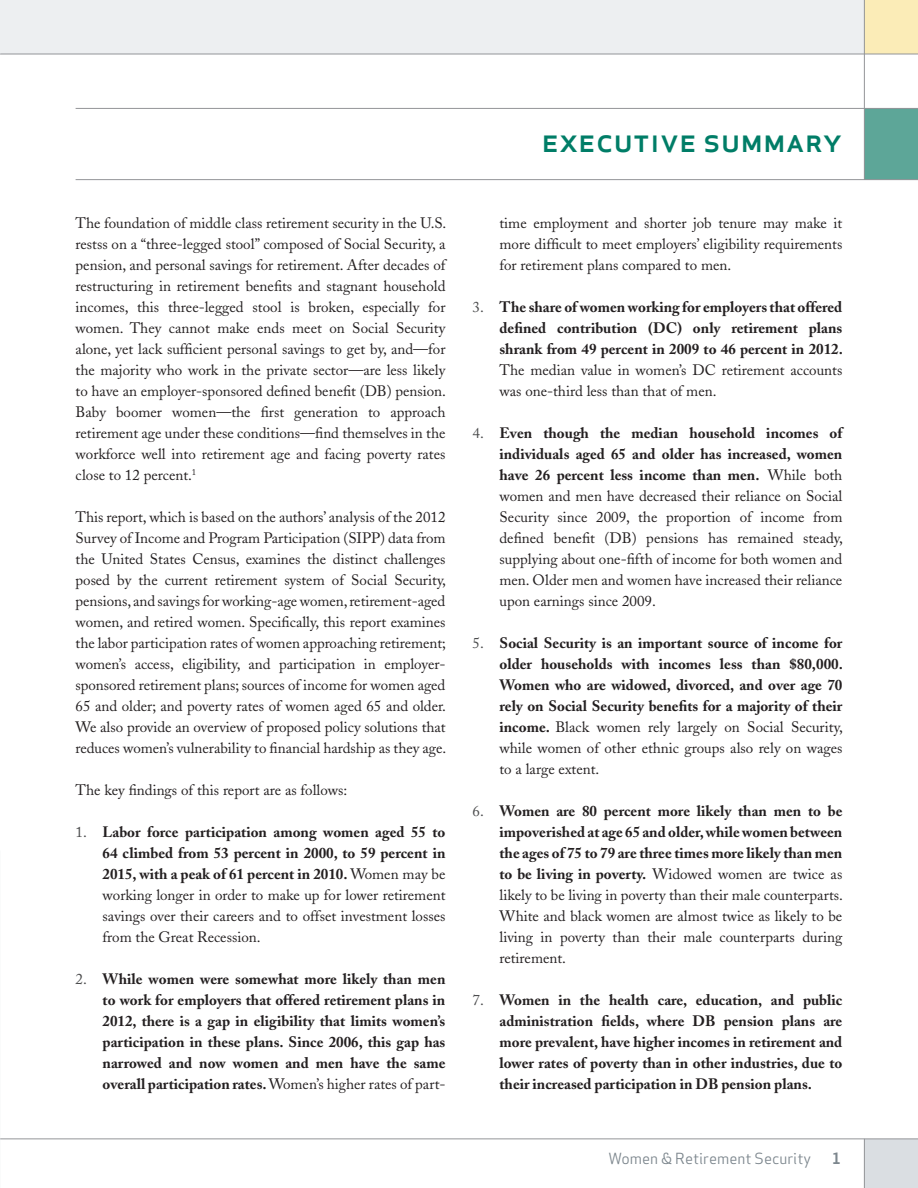
<style>
.page{position:relative;width:918px;height:1188px;background:#fff}
.page>*{position:absolute;margin:0;border:0;box-sizing:border-box;transform-origin:0 0}
.t1{font:33px "Apex Sans Medium C";color:#007d67}
.t2{font:15px/21px "Adobe Caslon";color:#231f20;text-align:justify}
.t3{font:700 15px/21px "Adobe Caslon";color:#231f20;text-align:justify}
.t4{font:15px "Apex Sans Book T";color:#7c868d}
.t5{font:15px "Apex Sans Bold T";color:#7c868d}
.s1{color:#4b4c4d}
.s2{font-weight:700}
.s3{font-weight:400;color:#4b4c4d}
.s4{font-weight:400}
</style>
<div class="page">
<div style="left:864px;top:1139px;width:54px;height:49px;background:#dadee2"></div>
<hr style="left:864px;top:1139px;width:1px;height:49px;background:#939598">
<hr style="left:0;top:1138px;width:918px;height:1px;background:#939598">
<div style="left:864px;top:108px;width:54px;height:72px;background:#5da698"></div>
<div style="left:0;top:0;width:918px;height:54px;background:#edeff1"></div>
<div style="left:864px;top:0;width:54px;height:54px;background:#fbecb7"></div>
<hr style="left:0;top:54px;width:918px;height:1px;background:#939598">
<hr style="left:76px;top:179px;width:842px;height:1px;background:#939598">
<hr style="left:76px;top:108px;width:842px;height:1px;background:#939598">
<hr style="left:864px;top:0;width:1px;height:180px;background:#939598">
<h1 class="t1" style="left:542px;top:118px;width:302px">executive summary</h1>
<p class="t2" style="left:76px;top:212px;width:372px">The foundation of middle class retirement security in the U.S. restss on a “three-legged stool” composed of Social Security, a pension, and personal savings for retirement. After decades of restructuring in retirement benefits and stagnant household incomes, this three-legged stool is broken, especially for women. They cannot make ends meet on Social Security alone, yet lack sufficient personal savings to get by, and—for the majority who work in the private sector—are less likely to have an employer-sponsored defined benefit (DB) pension.<br>Baby boomer women—the first generation to approach retirement age under these conditions—find themselves in the workforce well into retirement age and facing poverty rates close to 12 percent.<sup>1</sup></p>
<p class="t2" style="left:76px;top:506px;width:372px">This report, which is based on the authors’ analysis of the 2012<br>Survey of Income and Program Participation (SIPP) data from the United States Census, examines the distinct challenges posed by the current retirement system of Social Security, pensions, and savings for working-age women, retirement-aged women, and retired women. Specifically, this report examines the labor participation rates of women approaching retirement; women’s access, eligibility, and participation in employer&shy;sponsored retirement plans; sources of income for women aged 65 and older; and poverty rates of women aged 65 and older.<br>We also provide an overview of proposed policy solutions that reduces women’s vulnerability to financial hardship as they age.</p>
<p class="t2" style="left:76px;top:779px;width:273px">The key findings of this report are as follows:</p>
<p class="t2" style="left:103px;top:821px;width:344px;text-indent:-27px"><span class="s1">1.</span> <span class="s2">Labor force participation among women aged 55 to 64 climbed from 53 percent in 2000, to 59 percent in 2015, with a peak of 61 percent in 2010.</span> Women may be working longer in order to make up for lower retirement savings over their careers and to offset investment losses from the Great Recession.</p>
<p class="t3" style="left:103px;top:968px;width:344px;text-indent:-27px"><span class="s3">2.</span> While women were somewhat more likely than men to work for employers that offered retirement plans in 2012, there is a gap in eligibility that limits women’s participation in these plans. Since 2006, this gap has narrowed and now women and men have the same overall participation rates. <span class="s4">Women’s higher rates of part-</span></p>
<p class="t2" style="left:500px;top:212px;width:344px">time employment and shorter job tenure may make it more difficult to meet employers’ eligibility requirements for retirement plans compared to men.</p>
<p class="t3" style="left:500px;top:296px;width:345px;text-indent:-27px"><span class="s3">3.</span> The share of women working for employers that offered defined contribution (DC) only retirement plans shrank from 49 percent in 2009 to 46 percent in 2012.</p>
<p class="t2" style="left:500px;top:359px;width:344px">The median value in women’s DC retirement accounts was one-third less than that of men.</p>
<p class="t2" style="left:500px;top:422px;width:345px;text-indent:-27px"><span class="s1">4.</span> <span class="s2">Even though the median household incomes of individuals aged 65 and older has increased, women have 26 percent less income than men.</span> While both women and men have decreased their reliance on Social Security since 2009, the proportion of income from defined benefit (DB) pensions has remained steady, supplying about one-fifth of income for both women and men. Older men and women have increased their reliance upon earnings since 2009.</p>
<p class="t3" style="left:500px;top:632px;width:345px;text-indent:-27px"><span class="s3">5.</span> Social Security is an important source of income for older households with incomes less than $80,000.<br>Women who are widowed, divorced, and over age 70 rely on Social Security benefits for a majority of their income. <span class="s4">Black women rely largely on Social Security, while women of other ethnic groups also rely on wages to a large extent.</span></p>
<p class="t2" style="left:500px;top:800px;width:345px;text-indent:-27px"><span class="s1">6.</span> <span class="s2">Women are 80 percent more likely than men to be impoverished at age 65 and older, while women between the ages of 75 to 79 are three times more likely than men to be living in poverty.</span> Widowed women are twice as likely to be living in poverty than their male counterparts.<br>White and black women are almost twice as likely to be living in poverty than their male counterparts during retirement.</p>
<p class="t3" style="left:500px;top:989px;width:344px;text-indent:-27px"><span class="s3">7.</span> Women in the health care, education, and public administration fields, where DB pension plans are more prevalent, have higher incomes in retirement and lower rates of poverty than in other industries, due to their increased participation in DB pension plans.</p>
<p class="t4" style="left:608px;top:1149px;width:204px">Women &amp; Retirement Security</p>
<p class="t5" style="left:832px;top:1149px;width:10px">1</p>
</div>
